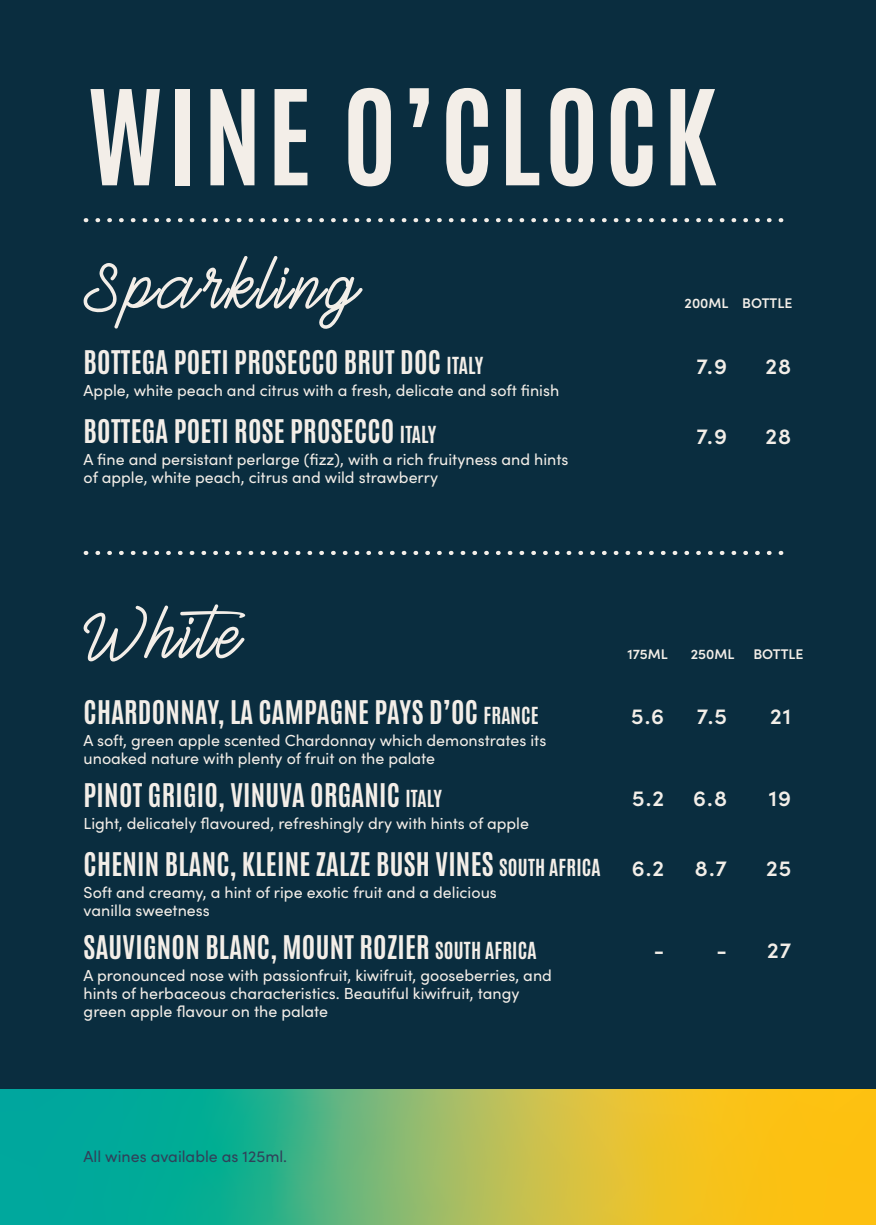
<style>
.page{position:relative;width:876px;height:1225px;background:#fff}
.page>*{position:absolute;margin:0;border:0;box-sizing:border-box;transform-origin:0 0}
.t1{font:112px "Antonio";letter-spacing:.05em;color:#f3eee8}
.t2{font:80.6px "Gittelsy";letter-spacing:.05em;color:#f3eee8}
.t3{font:27.8px "Antonio";letter-spacing:.01em;color:#f3eee8}
.t4{font:600 22px "Sofia Pro";letter-spacing:.05em;color:#f3eee8}
.t5{font:16px/18px "Sofia Pro";color:#f3eee8}
.t6{font:16px "Sofia Pro";color:#314059}
.t7{font:600 14px "Sofia Pro";color:#f3eee8}
.s1{font-size:20px}
</style>
<div class="page">
<svg style="left:0;top:1088px;width:876px;height:137px;background:#84b75e"></svg>
<div style="left:0;top:0;width:876px;height:1088px;background:#0a2d3f"></div>
<svg style="left:86px;top:218px;width:698px;height:4px"></svg>
<svg style="left:86px;top:551px;width:698px;height:4px"></svg>
<h1 class="t1" style="left:88px;top:58px;width:630px">WINE O’CLOCK</h1>
<h2 class="t2" style="left:84px;top:249px;width:277px">Sparkling</h2>
<h3 class="t3" style="left:84px;top:342px;width:401px">BOTTEGA POETI PROSECCO BRUT DOC <span class="s1">ITALY</span></h3>
<p class="t5" style="left:84px;top:380px;width:477px">Apple, white peach and citrus with a fresh, delicate and soft finish</p>
<h3 class="t3" style="left:84px;top:411px;width:354px">BOTTEGA POETI ROSE PROSECCO <span class="s1">ITALY</span></h3>
<p class="t5" style="left:84px;top:449px;width:486px">A fine and persistant perlarge (fizz), with a rich fruityness and hints of apple, white peach, citrus and wild strawberry</p>
<p class="t7" style="left:685px;top:293px;width:109px">200ML BOTTLE</p>
<h3 class="t4" style="left:696px;top:349px;width:32px">7.9</h3>
<h3 class="t4" style="left:696px;top:419px;width:32px">7.9</h3>
<h3 class="t4" style="left:765px;top:349px;width:27px">28</h3>
<h3 class="t4" style="left:765px;top:419px;width:27px">28</h3>
<h2 class="t2" style="left:84px;top:599px;width:184px">White</h2>
<h3 class="t3" style="left:84px;top:692px;width:457px">CHARDONNAY, LA CAMPAGNE PAYS D’OC <span class="s1">FRANCE</span></h3>
<p class="t5" style="left:84px;top:730px;width:464px">A soft, green apple scented Chardonnay which demonstrates its unoaked nature with plenty of fruit on the palate</p>
<h3 class="t3" style="left:84px;top:775px;width:360px">PINOT GRIGIO, VINUVA ORGANIC <span class="s1">ITALY</span></h3>
<p class="t5" style="left:84px;top:813px;width:447px">Light, delicately flavoured, refreshingly dry with hints of apple</p>
<h3 class="t3" style="left:84px;top:844px;width:518px">CHENIN BLANC, KLEINE ZALZE BUSH VINES <span class="s1">SOUTH AFRICA</span></h3>
<p class="t5" style="left:84px;top:882px;width:415px">Soft and creamy, a hint of ripe exotic fruit and a delicious vanilla sweetness</p>
<h3 class="t3" style="left:84px;top:927px;width:454px">SAUVIGNON BLANC, MOUNT ROZIER <span class="s1">SOUTH AFRICA</span></h3>
<p class="t5" style="left:84px;top:965px;width:470px">A pronounced nose with passionfruit, kiwifruit, gooseberries, and hints of herbaceous characteristics. Beautiful kiwifruit, tangy green apple flavour on the palate</p>
<p class="t7" style="left:627px;top:643px;width:42px">175ML</p>
<p class="t7" style="left:691px;top:643px;width:45px">250ML</p>
<p class="t7" style="left:753px;top:643px;width:52px">BOTTLE</p>
<h3 class="t4" style="left:631px;top:699px;width:35px">5.6</h3>
<h3 class="t4" style="left:697px;top:700px;width:32px">7.5</h3>
<h3 class="t4" style="left:770px;top:699px;width:23px">21</h3>
<h3 class="t4" style="left:632px;top:781px;width:33px">5.2</h3>
<h3 class="t4" style="left:693px;top:782px;width:35px">6.8</h3>
<h3 class="t4" style="left:769px;top:781px;width:24px">19</h3>
<h3 class="t4" style="left:632px;top:851px;width:34px">6.2</h3>
<h3 class="t4" style="left:695px;top:852px;width:34px">8.7</h3>
<h3 class="t4" style="left:766px;top:851px;width:27px">25</h3>
<h3 class="t4" style="left:654px;top:933px;width:12px">-</h3>
<h3 class="t4" style="left:716px;top:934px;width:12px">-</h3>
<h3 class="t4" style="left:767px;top:933px;width:26px">27</h3>
<p class="t6" style="left:84px;top:1144px;width:205px">All wines available as 125ml.</p>
</div>
